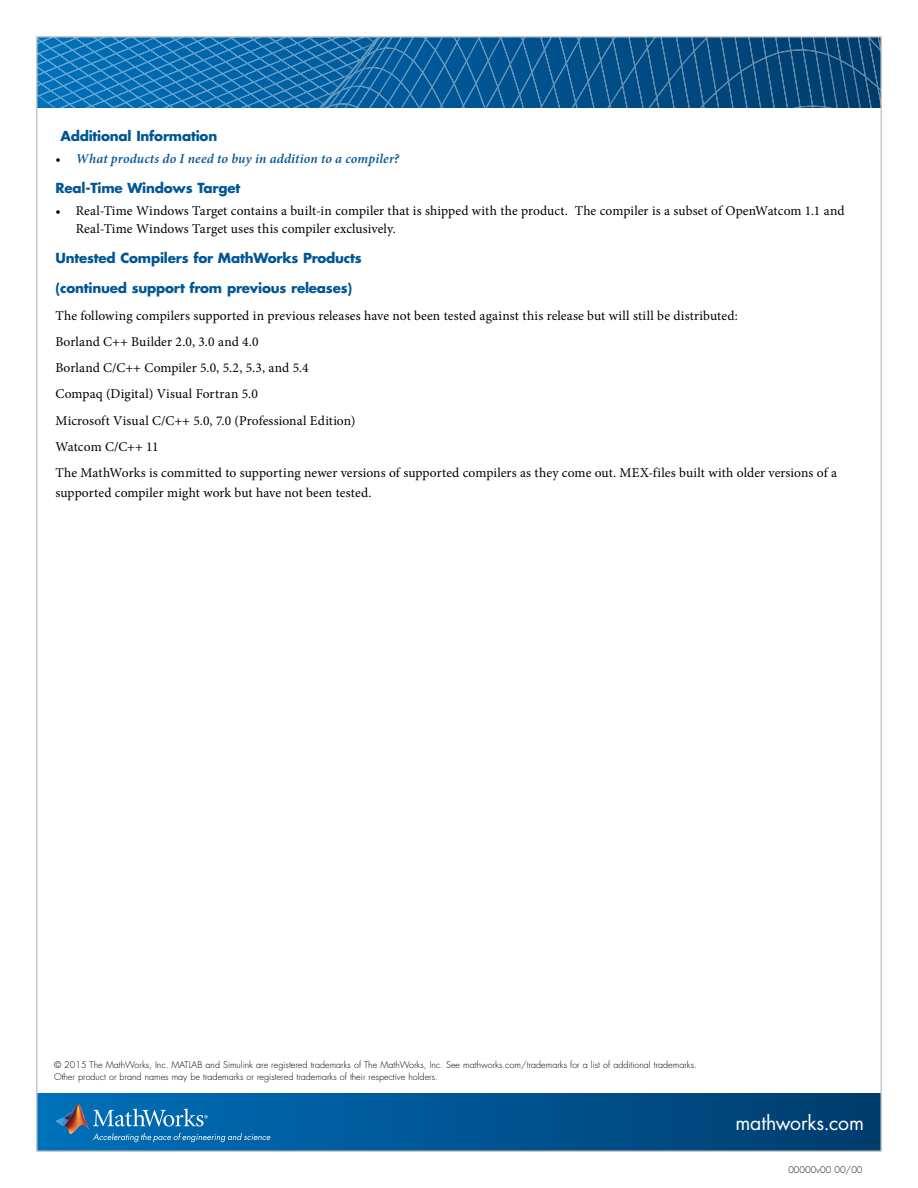
<style>
.page{position:relative;width:918px;height:1188px;background:#fff}
.page>*{position:absolute;margin:0;border:0;box-sizing:border-box;transform-origin:0 0}
.t1{font:19.5px "Futura Std";letter-spacing:-.005em;color:#fff}
.t2{font:13.5px/26.2px "Minion Pro";letter-spacing:.005em;color:#000}
.t3{font:700 13.5px "Futura Std";letter-spacing:-.015em;color:#005695}
.t4{font:italic 600 13.5px "Minion Pro";letter-spacing:.01em;color:#005695}
.t5{font:300 9px/11.2px "Futura Std";color:#000}
.s1{font-weight:400;font-style:normal;color:#000}
</style>
<div class="page">
<div style="left:37px;top:1094px;width:844px;height:57px;background:linear-gradient(to right,#0070bb,#003c6d)"></div>
<svg style="left:39px;top:39px;width:384px;height:69px;background:#1872b1"></svg>
<svg style="left:423px;top:39px;width:25px;height:69px;background:#0e609c"></svg>
<svg style="left:448px;top:39px;width:16px;height:69px"></svg>
<svg style="left:464px;top:39px;width:415px;height:69px;background:#0d5286"></svg>
<img style="left:64px;top:1104px;width:21px;height:15px">
<svg style="left:56px;top:1118px;width:8px;height:8px"></svg>
<img style="left:64px;top:1119px;width:25px;height:15px">
<svg style="left:93px;top:1133px;width:177px;height:9px;background:#2d82bb"></svg>
<svg style="left:93px;top:1108px;width:115px;height:19px;background:#3e8dc2"></svg>
<p class="t3" style="left:60px;top:127px;width:158px">Additional Information</p>
<p class="t4" style="left:56px;top:149px;width:345px"><span class="s1">•</span> What products do I need to buy in addition to a compiler?</p>
<p class="t3" style="left:56px;top:179px;width:186px">Real-Time Windows Target</p>
<p class="t2" style="left:76px;top:202px;width:770px;line-height:18px;text-indent:-20px">• Real-Time Windows Target contains a built-in compiler that is shipped with the product. The compiler is a subset of OpenWatcom 1.1 and<br>Real-Time Windows Target uses this compiler exclusively.</p>
<p class="t3" style="left:56px;top:249px;width:308px">Untested Compilers for MathWorks Products</p>
<p class="t3" style="left:56px;top:279px;width:298px">(continued support from previous releases)</p>
<p class="t2" style="left:56px;top:302px;width:783px">The following compilers supported in previous releases have not been tested against this release but will still be distributed:<br>Borland C++ Builder 2.0, 3.0 and 4.0<br>Borland C/C++ Compiler 5.0, 5.2, 5.3, and 5.4<br>Compaq (Digital) Visual Fortran 5.0<br>Microsoft Visual C/C++ 5.0, 7.0 (Professional Edition)<br>Watcom C/C++ 11<br>The MathWorks is committed to supporting newer versions of supported compilers as they come out. MEX-files built with older versions of a</p>
<p class="t2" style="left:56px;top:479px;width:318px">supported compiler might work but have not been tested.</p>
<p class="t5" style="left:54px;top:1060px;width:644px">© 2015 The MathWorks, Inc. MATLAB and Simulink are registered trademarks of The MathWorks, Inc. See mathworks.com/trademarks for a list of additional trademarks.<br>Other product or brand names may be trademarks or registered trademarks of their respective holders.</p>
<h1 class="t1" style="left:735px;top:1110px;width:130px">mathworks.com</h1>
<p class="t5" style="left:788px;top:1165px;width:76px">00000v00 00/00</p>
</div>
